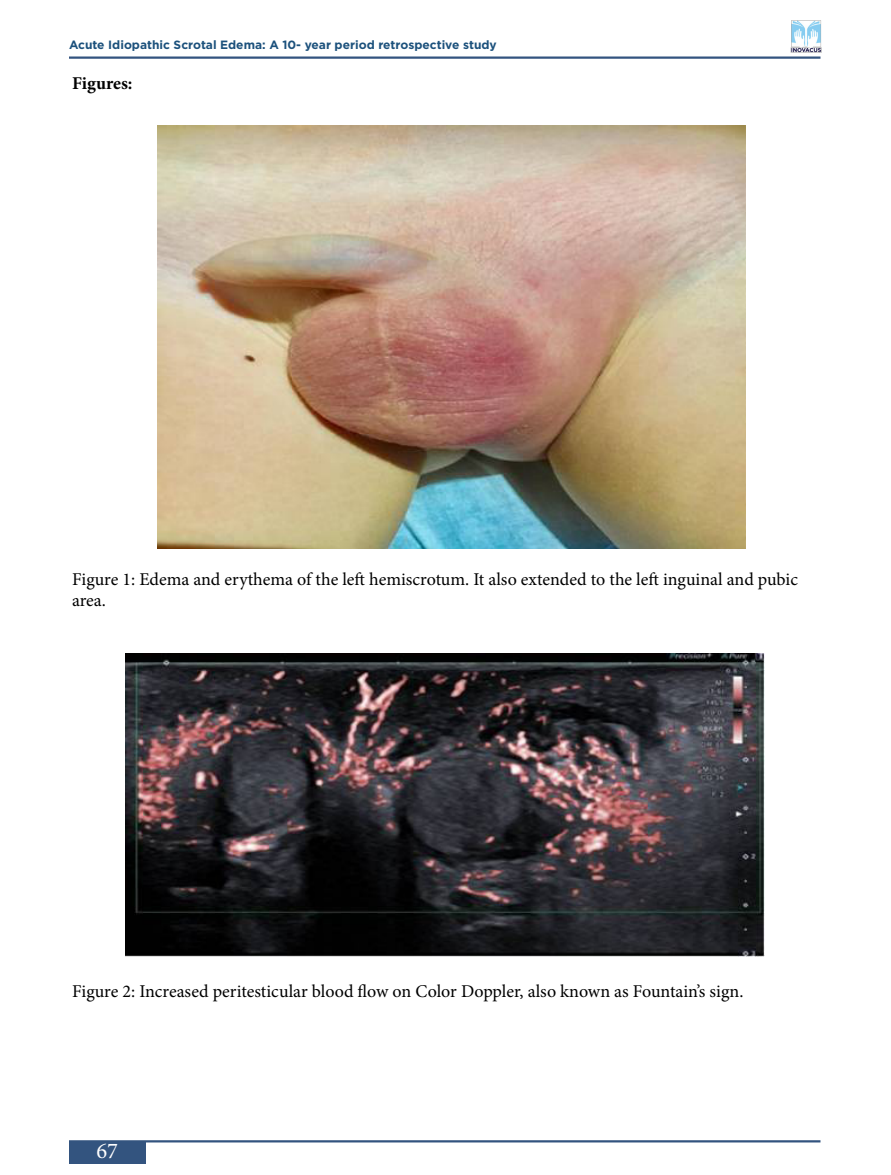
<style>
.page{position:relative;width:891px;height:1175px;background:#fff}
.page>*{position:absolute;margin:0;border:0;box-sizing:border-box;transform-origin:0 0}
.t1{font:22.5px "Minion Pro";color:#fff}
.t2{font:18px/21.6px "Minion Pro";color:#000}
.t3{font:700 18px "Minion Pro";color:#000}
.t4{font:700 12px "Gotham";color:#1c517c}
</style>
<div class="page">
<div style="left:69px;top:1141px;width:77px;height:22px;background:#33547f"></div>
<hr style="left:69px;top:1140px;width:751px;height:2px;background:#33547f">
<hr style="left:69px;top:56px;width:751px;height:3px;background:#33547f">
<img style="left:790px;top:20px;width:32px;height:33px">
<img style="left:158px;top:125px;width:588px;height:423px">
<img style="left:126px;top:654px;width:639px;height:302px">
<p class="t4" style="left:69px;top:37px;width:429px">Acute Idiopathic Scrotal Edema: A 10- year period retrospective study</p>
<p class="t3" style="left:72px;top:70px;width:62px">Figures:</p>
<p class="t2" style="left:72px;top:568px;width:728px">Figure 1: Edema and erythema of the left hemiscrotum. It also extended to the left inguinal and pubic area.</p>
<p class="t2" style="left:72px;top:980px;width:673px">Figure 2: Increased peritesticular blood flow on Color Doppler, also known as Fountain’s sign.</p>
<p class="t1" style="left:96px;top:1135px;width:23px">67</p>
</div>
